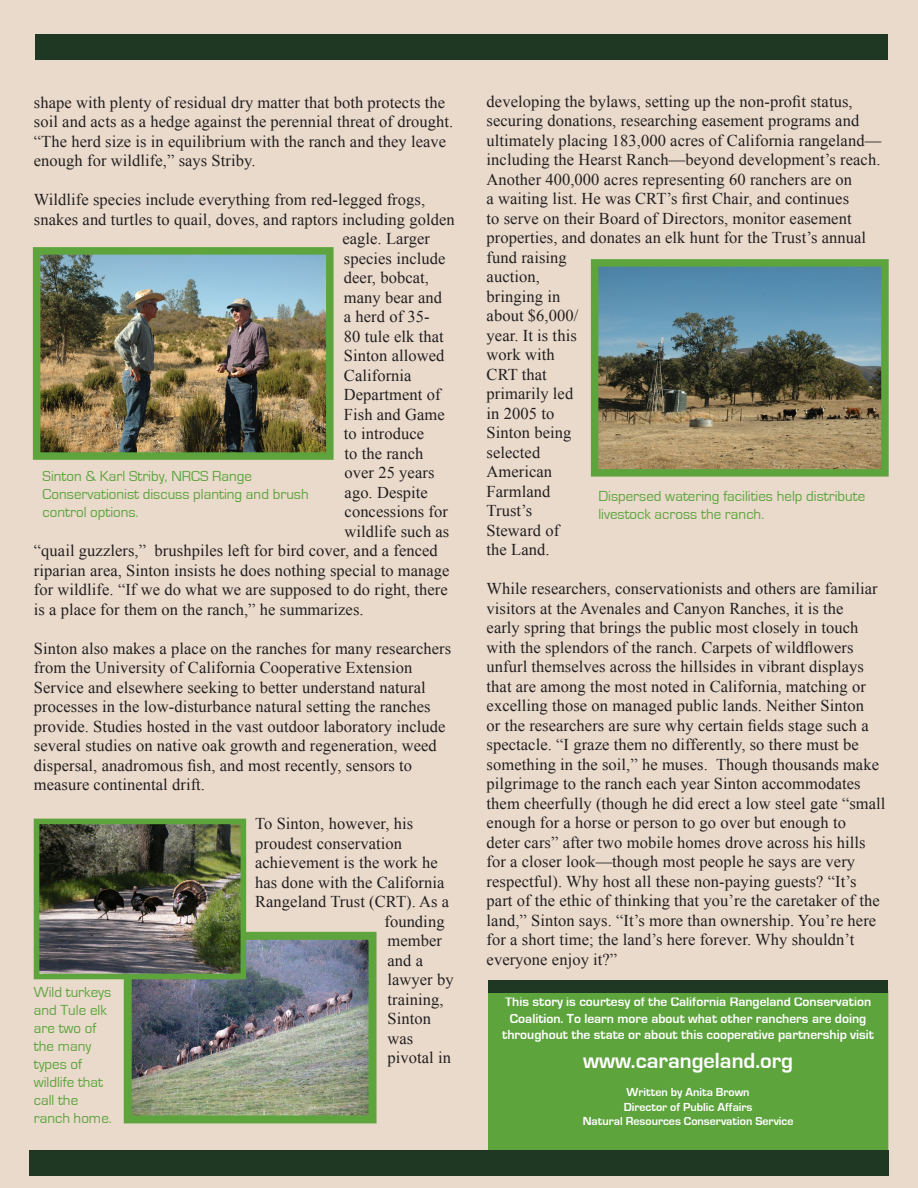
<style>
.page{position:relative;width:918px;height:1188px;background:#e9dacb}
.page>*{position:absolute;margin:0;border:0;box-sizing:border-box;transform-origin:0 0}
.t1{font:700 22.5px "Eurostile";color:#fff}
.t2{font:16.5px/19.5px "Times New Roman";letter-spacing:.005em;color:#231f20}
.t3{font:15px/18px "Eurostile";color:#5da43d}
.t4{font:700 13.5px/16.2px "Eurostile";color:#fff;text-align:center}
.t5{font:700 12px/14.4px "Eurostile";color:#fff;text-align:center}
</style>
<div class="page">
<div style="left:35px;top:34px;width:852px;height:26px;background:#1e3823"></div>
<div style="left:492px;top:994px;width:393px;height:157px;background:#5da43d"></div>
<div style="left:488px;top:990px;width:400px;height:165px;border:8px solid #5da43d"></div>
<div style="left:29px;top:1150px;width:859px;height:26px;background:#1e3823"></div>
<div style="left:489px;top:980px;width:399px;height:12px;background:#1e3823"></div>
<img style="left:42px;top:256px;width:283px;height:195px">
<div style="left:33px;top:247px;width:301px;height:213px;border:8px solid #5da43d"></div>
<img style="left:133px;top:941px;width:235px;height:173px">
<div style="left:124px;top:932px;width:253px;height:191px;border:8px solid #5da43d"></div>
<img style="left:41px;top:826px;width:198px;height:146px">
<div style="left:34px;top:819px;width:212px;height:160px;border:6px solid #5da43d"></div>
<img style="left:600px;top:268px;width:280px;height:200px">
<div style="left:591px;top:259px;width:298px;height:218px;border:8px solid #5da43d"></div>
<p class="t2" style="left:34px;top:92px;width:421px">shape with plenty of residual dry matter that both protects the soil and acts as a hedge against the perennial threat of drought. “The herd size is in equilibrium with the ranch and they leave enough for wildlife,” says Striby.</p>
<p class="t2" style="left:34px;top:190px;width:393px">Wildlife species include everything from red-legged frogs,</p>
<p class="t2" style="left:34px;top:209px;width:422px">snakes and turtles to quail, doves, and raptors including golden</p>
<p class="t2" style="left:342px;top:229px;width:89px">eagle. Larger</p>
<p class="t2" style="left:344px;top:248px;width:103px">species include</p>
<p class="t2" style="left:344px;top:268px;width:87px">deer, bobcat,</p>
<p class="t2" style="left:344px;top:287px;width:100px">many bear and</p>
<p class="t2" style="left:344px;top:307px;width:87px">a herd of 35-</p>
<p class="t2" style="left:344px;top:326px;width:101px">80 tule elk that</p>
<p class="t2" style="left:344px;top:346px;width:102px">Sinton allowed</p>
<p class="t2" style="left:344px;top:365px;width:69px">California</p>
<p class="t2" style="left:344px;top:385px;width:98px">Department of</p>
<p class="t2" style="left:344px;top:404px;width:102px">Fish and Game</p>
<p class="t2" style="left:344px;top:424px;width:82px">to introduce</p>
<p class="t2" style="left:345px;top:443px;width:80px">to the ranch</p>
<p class="t2" style="left:345px;top:463px;width:91px">over 25 years</p>
<p class="t2" style="left:345px;top:482px;width:85px">ago. Despite</p>
<p class="t2" style="left:345px;top:502px;width:105px">concessions for</p>
<p class="t2" style="left:345px;top:521px;width:106px">wildlife such as</p>
<p class="t2" style="left:34px;top:541px;width:406px">“quail guzzlers,” brushpiles left for bird cover, and a fenced</p>
<p class="t2" style="left:34px;top:560px;width:417px">riparian area, Sinton insists he does nothing special to manage</p>
<p class="t2" style="left:34px;top:580px;width:415px">for wildlife. “If we do what we are supposed to do right, there</p>
<p class="t2" style="left:34px;top:599px;width:331px">is a place for them on the ranch,” he summarizes.</p>
<p class="t2" style="left:34px;top:638px;width:419px">Sinton also makes a place on the ranches for many researchers from the University of California Cooperative Extension Service and elsewhere seeking to better understand natural processes in the low-disturbance natural setting the ranches provide. Studies hosted in the vast outdoor laboratory include several studies on native oak growth and regeneration, weed dispersal, anadromous fish, and most recently, sensors to measure continental drift.</p>
<p class="t2" style="left:255px;top:814px;width:160px">To Sinton, however, his</p>
<p class="t2" style="left:255px;top:833px;width:148px">proudest conservation</p>
<p class="t2" style="left:255px;top:853px;width:184px">achievement is the work he</p>
<p class="t2" style="left:255px;top:872px;width:191px">has done with the California</p>
<p class="t2" style="left:255px;top:892px;width:196px">Rangeland Trust (CRT). As a</p>
<p class="t2" style="left:384px;top:911px;width:62px">founding</p>
<p class="t2" style="left:387px;top:931px;width:56px">member</p>
<p class="t2" style="left:387px;top:950px;width:37px">and a</p>
<p class="t2" style="left:387px;top:970px;width:68px">lawyer by</p>
<p class="t2" style="left:387px;top:989px;width:58px">training,</p>
<p class="t2" style="left:387px;top:1009px;width:45px">Sinton</p>
<p class="t2" style="left:387px;top:1028px;width:27px">was</p>
<p class="t2" style="left:387px;top:1048px;width:65px">pivotal in</p>
<p class="t3" style="left:43px;top:467px;width:211px">Sinton &amp; Karl Striby, NRCS Range</p>
<p class="t3" style="left:43px;top:485px;width:268px">Conservationist discuss planting and brush control options.</p>
<p class="t3" style="left:34px;top:984px;width:80px">Wild turkeys and Tule elk are two of the many types of wildlife that call the ranch home.</p>
<p class="t2" style="left:487px;top:91px;width:396px">developing the bylaws, setting up the non-profit status, securing donations, researching easement programs and ultimately placing 183,000 acres of California rangeland— including the Hearst Ranch—beyond development’s reach.<br>Another 400,000 acres representing 60 ranchers are on<br>a waiting list. He was CRT’s first Chair, and continues<br>to serve on their Board of Directors, monitor easement properties, and donates an elk hunt for the Trust’s annual fund raising<br>auction,<br>bringing in<br>about $6,000/<br>year. It is this<br>work with<br>CRT that<br>primarily led<br>in 2005 to<br>Sinton being<br>selected<br>American<br>Farmland<br>Trust’s<br>Steward of<br>the Land.</p>
<p class="t2" style="left:487px;top:579px;width:400px">While researchers, conservationists and others are familiar visitors at the Avenales and Canyon Ranches, it is the<br>early spring that brings the public most closely in touch with the splendors of the ranch. Carpets of wildflowers unfurl themselves across the hillsides in vibrant displays that are among the most noted in California, matching or excelling those on managed public lands. Neither Sinton<br>or the researchers are sure why certain fields stage such a spectacle. “I graze them no differently, so there must be something in the soil,” he muses. Though thousands make pilgrimage to the ranch each year Sinton accommodates them cheerfully (though he did erect a low steel gate “small enough for a horse or person to go over but enough to<br>deter cars” after two mobile homes drove across his hills for a closer look—though most people he says are very respectful). Why host all these non-paying guests? “It’s part of the ethic of thinking that you’re the caretaker of the land,” Sinton says. “It’s more than ownership. You’re here for a short time; the land’s here forever. Why shouldn’t everyone enjoy it?”</p>
<p class="t4" style="left:502px;top:994px;width:373px">This story is courtesy of the California Rangeland Conservation<br>Coalition. To learn more about what other ranchers are doing throughout the state or about this cooperative partnership visit</p>
<p class="t1" style="left:583px;top:1048px;width:212px">www.carangeland.org</p>
<p class="t5" style="left:627px;top:1086px;width:125px">Written by Anita Brown</p>
<p class="t5" style="left:583px;top:1100px;width:212px">Director of Public Affairs<br>Natural Resources Conservation Service</p>
<p class="t3" style="left:598px;top:487px;width:268px">Dispersed watering facilities help distribute livestock across the ranch.</p>
</div>
